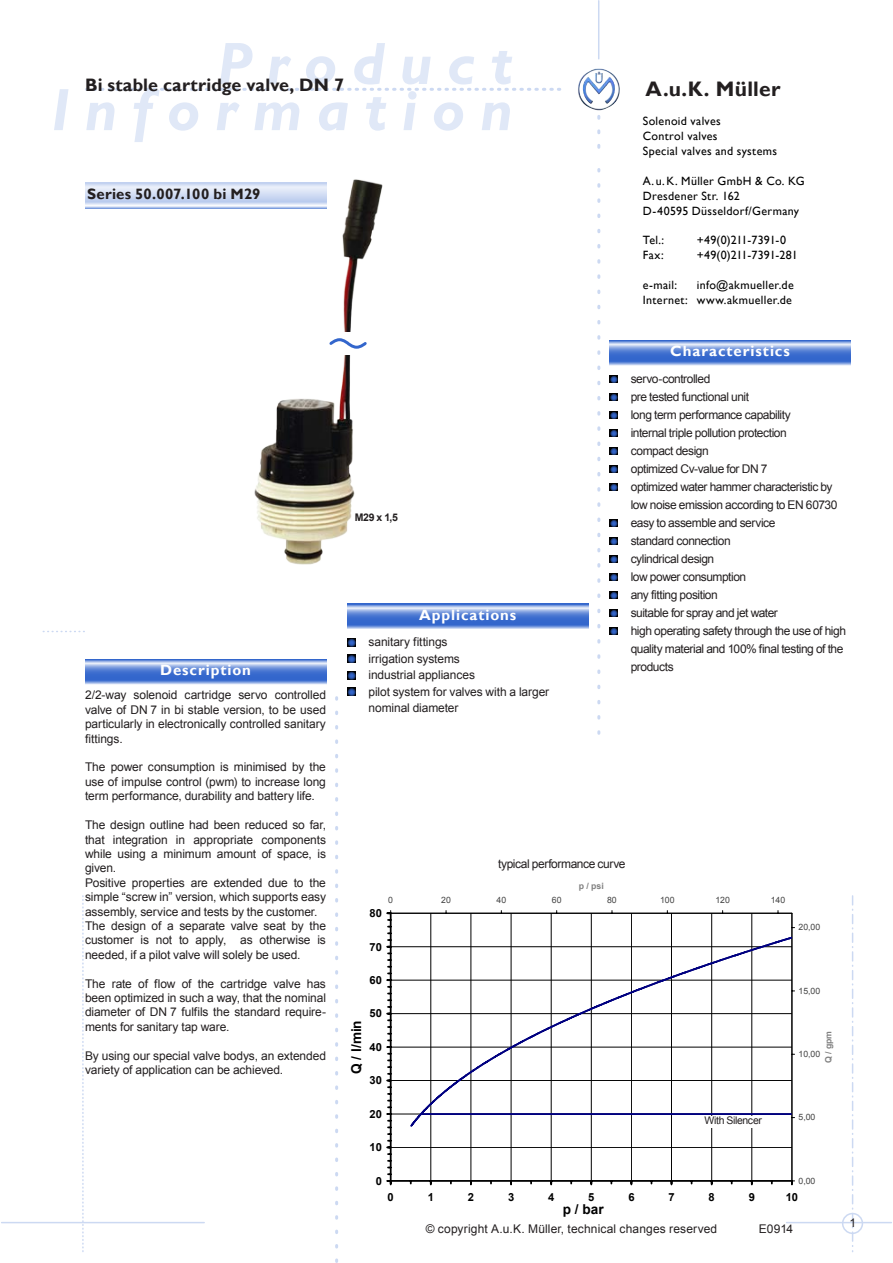
<style>
.page{position:relative;width:893px;height:1263px;background:#fff}
.page>*{position:absolute;margin:0;border:0;box-sizing:border-box;transform-origin:0 0}
.t1{font:italic 700 60px/46.2px "Gill Sans";letter-spacing:.245em;color:#e0e8f7;text-align:right}
.t2{font:700 21px "Gill Sans";letter-spacing:.01em;color:#231f20}
.t3{font:700 18px "Gill Sans";letter-spacing:.005em;color:#231f20}
.t4{font:700 15px "Gill Sans";letter-spacing:.065em;color:#fff}
.t5{font:700 15px "Gill Sans";letter-spacing:.01em;color:#231f20}
.t6{font:700 13.65px "Arial";color:#000}
.t7{font:12px/14.4px "Arial";letter-spacing:-.01em;color:#231f20;text-align:justify}
.t8{font:12px/18px "Arial";letter-spacing:-.04em;color:#231f20}
.t9{font:12px/14.9px "Gill Sans";letter-spacing:.025em;color:#000}
.t10{font:12px "Arial";letter-spacing:.01em;color:#231f20}
.t11{font:12px "Arial";letter-spacing:-.035em;color:#231f20}
.t12{font:12px "Gill Sans";color:#000}
.t13{font:12px "Gill Sans";letter-spacing:-.005em;color:#000}
.t14{font:700 11.1px "Arial";color:#000}
.t15{font:10.5px "Arial";letter-spacing:-.035em;color:#231f20}
.t16{font:700 10.5px "Arial";color:#231f20}
.t17{font:8.7px "Arial";color:#424242}
.t18{font:700 8.7px "Arial";color:#808080}
</style>
<div class="page">
<hr style="left:787px;top:1222px;width:104px;height:1px;background:#ccd9f2">
<svg style="left:82px;top:896px;width:2px;height:355px"></svg>
<svg style="left:87px;top:88px;width:473px;height:3px"></svg>
<hr style="left:598px;top:1px;width:1px;height:58px;background:#ccd9f2">
<svg style="left:852px;top:896px;width:1px;height:355px"></svg>
<hr style="left:2px;top:1222px;width:202px;height:1px;background:#ccd9f2">
<svg style="left:43px;top:631px;width:41px;height:1px"></svg>
<svg style="left:335px;top:698px;width:3px;height:563px"></svg>
<svg style="left:597px;top:169px;width:3px;height:564px"></svg>
<img style="left:578px;top:69px;width:42px;height:42px">
<div style="left:842px;top:1213px;width:21px;height:21px;border:2px solid #ccd9f2;border-radius:50%"></div>
<svg style="left:597px;top:116px;width:3px;height:31px"></svg>
<img style="left:254px;top:356px;width:101px;height:209px">
<img style="left:321px;top:179px;width:62px;height:153px">
<svg style="left:329px;top:338px;width:38px;height:11px"></svg>
<hr style="left:391px;top:1147px;width:401px;height:1px;background:#000">
<hr style="left:391px;top:1114px;width:401px;height:1px;background:#000">
<hr style="left:391px;top:1080px;width:401px;height:1px;background:#000">
<hr style="left:391px;top:1047px;width:401px;height:1px;background:#000">
<hr style="left:391px;top:1013px;width:401px;height:1px;background:#000">
<hr style="left:391px;top:980px;width:401px;height:1px;background:#000">
<hr style="left:391px;top:946px;width:401px;height:1px;background:#000">
<hr style="left:430px;top:913px;width:1px;height:268px;background:#000">
<hr style="left:471px;top:913px;width:1px;height:268px;background:#000">
<hr style="left:511px;top:913px;width:1px;height:268px;background:#000">
<hr style="left:551px;top:913px;width:1px;height:268px;background:#000">
<hr style="left:591px;top:913px;width:1px;height:268px;background:#000">
<hr style="left:631px;top:913px;width:1px;height:268px;background:#000">
<hr style="left:671px;top:913px;width:1px;height:268px;background:#000">
<hr style="left:711px;top:913px;width:1px;height:268px;background:#000">
<hr style="left:751px;top:913px;width:1px;height:268px;background:#000">
<hr style="left:391px;top:1180px;width:401px;height:2px;background:#000">
<hr style="left:792px;top:913px;width:1px;height:268px;background:#000">
<hr style="left:391px;top:913px;width:401px;height:1px;background:#000">
<svg style="left:387px;top:910px;width:5px;height:274px"></svg>
<svg style="left:409px;top:961px;width:304px;height:167px"></svg>
<svg style="left:709px;top:936px;width:83px;height:30px"></svg>
<hr style="left:421px;top:1113px;width:370px;height:2px;background:#000080">
<svg style="left:85px;top:659px;width:241px;height:26px;background:#6f93db"></svg>
<svg style="left:347px;top:604px;width:241px;height:25px;background:#6c91da"></svg>
<svg style="left:609px;top:340px;width:241px;height:26px;background:#6e92da"></svg>
<svg style="left:347px;top:638px;width:8px;height:8px"></svg>
<svg style="left:347px;top:655px;width:8px;height:8px"></svg>
<svg style="left:347px;top:671px;width:8px;height:8px"></svg>
<svg style="left:347px;top:688px;width:8px;height:8px"></svg>
<svg style="left:609px;top:375px;width:8px;height:8px"></svg>
<svg style="left:609px;top:393px;width:8px;height:8px"></svg>
<svg style="left:609px;top:411px;width:8px;height:8px"></svg>
<svg style="left:609px;top:429px;width:8px;height:8px"></svg>
<svg style="left:609px;top:447px;width:8px;height:8px"></svg>
<svg style="left:609px;top:465px;width:8px;height:8px"></svg>
<svg style="left:609px;top:483px;width:8px;height:8px"></svg>
<svg style="left:609px;top:519px;width:8px;height:8px"></svg>
<svg style="left:609px;top:537px;width:8px;height:8px"></svg>
<svg style="left:609px;top:555px;width:8px;height:8px"></svg>
<svg style="left:609px;top:573px;width:8px;height:8px"></svg>
<svg style="left:609px;top:591px;width:8px;height:8px"></svg>
<svg style="left:609px;top:609px;width:8px;height:8px"></svg>
<svg style="left:609px;top:627px;width:8px;height:8px"></svg>
<svg style="left:85px;top:183px;width:241px;height:25px;background:#d3def4"></svg>
<div style="left:691px;top:1117px;width:85px;height:11px;background:#fff"></div>
<h1 class="t1" style="left:51px;top:42px;width:463px">Product<br>Information</h1>
<h3 class="t3" style="left:85px;top:74px;width:260px">Bi stable cartridge valve, DN 7</h3>
<p class="t5" style="left:87px;top:185px;width:175px">Series 50.007.100 bi M29</p>
<h2 class="t2" style="left:645px;top:76px;width:136px">A.u.K. Müller</h2>
<p class="t9" style="left:643px;top:114px;width:136px">Solenoid valves<br>Control valves<br>Special valves and systems</p>
<p class="t9" style="left:643px;top:173px;width:163px">A.u.K. Müller GmbH &amp; Co. KG<br>Dresdener Str. 162<br>D-40595 Düsseldorf/Germany</p>
<p class="t9" style="left:643px;top:233px;width:23px">Tel.:</p>
<p class="t13" style="left:697px;top:233px;width:91px">+49(0)211-7391-0</p>
<p class="t9" style="left:643px;top:248px;width:22px">Fax:</p>
<p class="t12" style="left:697px;top:248px;width:102px">+49(0)211-7391-281</p>
<p class="t9" style="left:643px;top:277px;width:36px">e-mail:</p>
<p class="t9" style="left:643px;top:277px;width:152px;text-align:right">info@akmueller.de<br>Internet: www.akmueller.de</p>
<p class="t4" style="left:670px;top:342px;width:121px">Characteristics</p>
<p class="t4" style="left:160px;top:661px;width:92px">Description</p>
<p class="t7" style="left:85px;top:688px;width:242px">2/2-way solenoid cartridge servo controlled valve of DN 7 in bi stable version, to be used particularly in electronically controlled sanitary fittings.</p>
<p class="t7" style="left:85px;top:760px;width:242px">The power consumption is minimised by the use of impulse control (pwm) to increase long term performance, durability and battery life.</p>
<p class="t7" style="left:85px;top:818px;width:242px;text-align:left">The design outline had been reduced so far, that integration in appropriate components while using a minimum amount of space, is given.<br>Positive properties are extended due to the simple “screw in” version, which supports easy assembly, service and tests by the customer.<br>The design of a separate valve seat by the customer is not to apply, as otherwise is needed, if a pilot valve will solely be used.</p>
<p class="t7" style="left:85px;top:976px;width:242px">The rate of flow of the cartridge valve has been optimized in such a way, that the nominal diameter of DN 7 fulfils the standard require&shy;ments for sanitary tap ware.</p>
<p class="t7" style="left:85px;top:1048px;width:242px">By using our special valve bodys, an extended variety of application can be achieved.</p>
<p class="t16" style="left:355px;top:510px;width:45px">M29 x 1,5</p>
<p class="t4" style="left:419px;top:606px;width:99px">Applications</p>
<p class="t7" style="left:369px;top:634px;width:182px;line-height:16.5px;text-align:left">sanitary fittings<br>irrigation systems<br>industrial appliances<br>pilot system for valves with a larger nominal diameter</p>
<p class="t8" style="left:631px;top:370px;width:217px">servo-controlled<br>pre tested functional unit<br>long term performance capability<br>internal triple pollution protection<br>compact design<br>optimized Cv-value for DN 7<br>optimized water hammer characteristic by low noise emission according to EN 60730 easy to assemble and service<br>standard connection<br>cylindrical design<br>low power consumption<br>any fitting position<br>suitable for spray and jet water<br>high operating safety through the use of high quality material and 100% final testing of the products</p>
<p class="t11" style="left:498px;top:856px;width:129px">typical performance curve</p>
<p class="t18" style="left:579px;top:880px;width:27px">p / psi</p>
<p class="t17" style="left:388px;top:895px;width:6px">0</p>
<p class="t17" style="left:441px;top:895px;width:11px">20</p>
<p class="t17" style="left:496px;top:895px;width:11px">40</p>
<p class="t17" style="left:552px;top:895px;width:11px">60</p>
<p class="t17" style="left:607px;top:895px;width:11px">80</p>
<p class="t17" style="left:660px;top:895px;width:16px">100</p>
<p class="t17" style="left:715px;top:895px;width:16px">120</p>
<p class="t17" style="left:771px;top:895px;width:16px">140</p>
<p class="t14" style="left:370px;top:906px;width:14px">80</p>
<p class="t14" style="left:370px;top:939px;width:14px">70</p>
<p class="t14" style="left:370px;top:973px;width:14px">60</p>
<p class="t14" style="left:370px;top:1006px;width:14px">50</p>
<p class="t6" style="left:347px;top:1074px;width:55px;rotate:-90deg">Q / l/min</p>
<p class="t14" style="left:370px;top:1040px;width:14px">40</p>
<p class="t14" style="left:370px;top:1073px;width:14px">30</p>
<p class="t14" style="left:370px;top:1106px;width:14px">20</p>
<p class="t14" style="left:370px;top:1140px;width:14px">10</p>
<p class="t14" style="left:376px;top:1173px;width:8px">0</p>
<p class="t15" style="left:704px;top:1114px;width:59px">With Silencer</p>
<p class="t17" style="left:798px;top:922px;width:23px">20,00</p>
<p class="t17" style="left:798px;top:985px;width:23px">15,00</p>
<p class="t18" style="left:823px;top:1063px;width:34px;rotate:-90deg">Q / gpm</p>
<p class="t17" style="left:798px;top:1048px;width:23px">10,00</p>
<p class="t17" style="left:798px;top:1112px;width:18px">5,00</p>
<p class="t17" style="left:798px;top:1175px;width:18px">0,00</p>
<p class="t14" style="left:388px;top:1190px;width:8px">0</p>
<p class="t14" style="left:428px;top:1190px;width:8px">1</p>
<p class="t14" style="left:468px;top:1190px;width:8px">2</p>
<p class="t14" style="left:508px;top:1190px;width:8px">3</p>
<p class="t14" style="left:548px;top:1190px;width:8px">4</p>
<p class="t14" style="left:588px;top:1190px;width:8px">5</p>
<p class="t14" style="left:628px;top:1190px;width:8px">6</p>
<p class="t14" style="left:668px;top:1190px;width:8px">7</p>
<p class="t14" style="left:709px;top:1190px;width:8px">8</p>
<p class="t14" style="left:749px;top:1190px;width:8px">9</p>
<p class="t14" style="left:786px;top:1190px;width:14px">10</p>
<p class="t6" style="left:563px;top:1200px;width:42px">p / bar</p>
<p class="t10" style="left:426px;top:1221px;width:293px">© copyright A.u.K. Müller, technical changes reserved</p>
<p class="t7" style="left:759px;top:1222px;width:36px">E0914</p>
<p class="t7" style="left:849px;top:1215px;width:8px">1</p>
</div>
